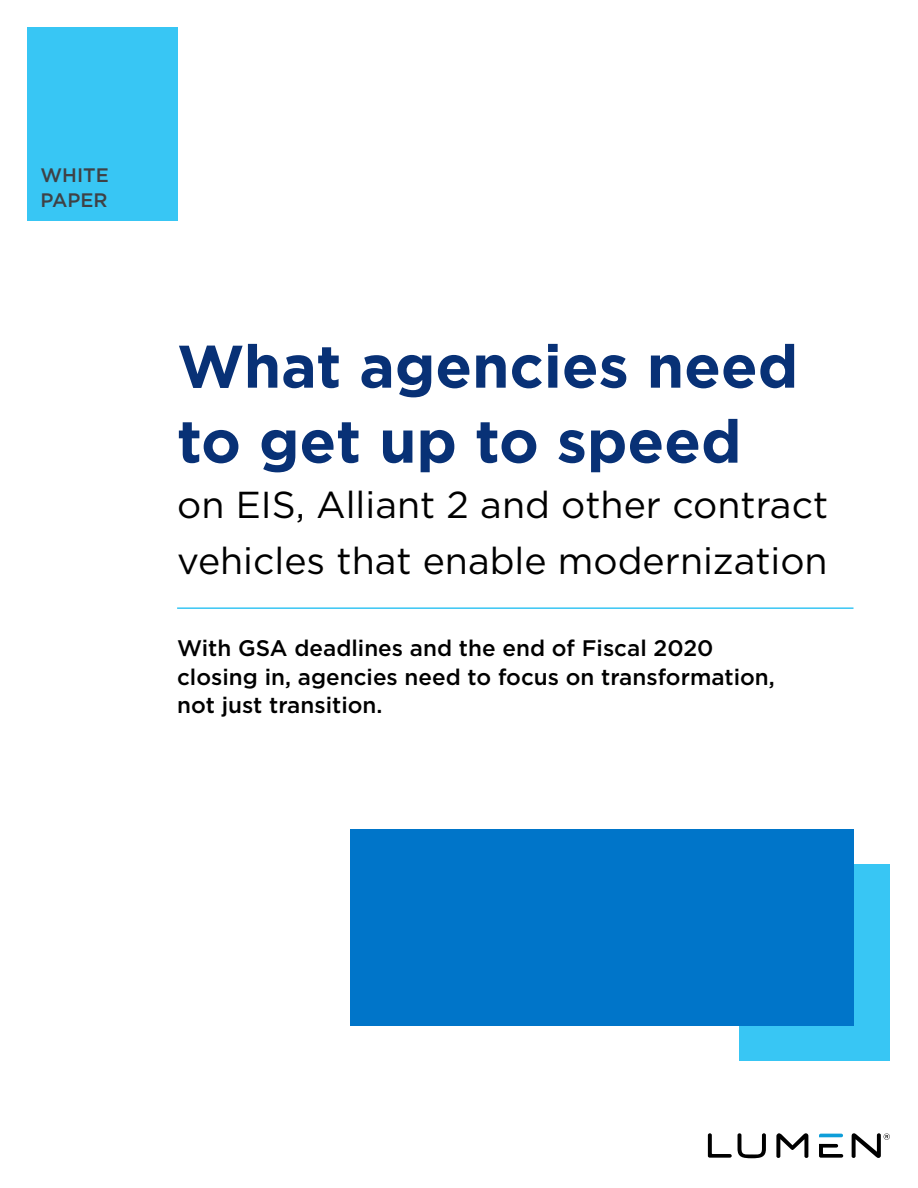
<style>
.page{position:relative;width:918px;height:1188px;background:#fff}
.page>*{position:absolute;margin:0;border:0;box-sizing:border-box;transform-origin:0 0}
.t1{font:700 60px/75px "Gotham";color:#083176}
.Title_-_Sub{font:37.5px "Gotham";color:#000}
.Title_-_Sub_2{font:500 22.5px/28.5px "Gotham";color:#000}
.t2{font:500 19.5px/25.5px "Gotham";color:#3f4145}
</style>
<div class="page">
<div style="left:740px;top:864px;width:150px;height:196px;background:#38c6f4"></div>
<div style="left:350px;top:829px;width:504px;height:196px;background:#0075c9"></div>
<div style="left:27px;top:27px;width:150px;height:194px;background:#38c6f4"></div>
<svg style="left:708px;top:1133px;width:24px;height:25px"></svg>
<svg style="left:738px;top:1133px;width:28px;height:25px"></svg>
<svg style="left:776px;top:1133px;width:32px;height:25px"></svg>
<svg style="left:819px;top:1134px;width:24px;height:3px"></svg>
<svg style="left:819px;top:1144px;width:24px;height:14px"></svg>
<svg style="left:852px;top:1133px;width:38px;height:25px"></svg>
<hr style="left:177px;top:607px;width:677px;height:2px;background:#38c6f4">
<p class="t2" style="left:40px;top:162px;width:70px">WHITE<br>PAPER</p>
<p class="t1" style="left:177px;top:329px;width:623px">What agencies need to get up to speed</p>
<p class="Title_-_Sub" style="left:177px;top:481px;width:653px">on EIS, Alliant 2 and other contract</p>
<p class="Title_-_Sub" style="left:177px;top:536px;width:652px">vehicles that enable modernization</p>
<p class="Title_-_Sub_2" style="left:177px;top:634px;width:599px">With GSA deadlines and the end of Fiscal 2020 closing in, agencies need to focus on transformation, not just transition.</p>
</div>
